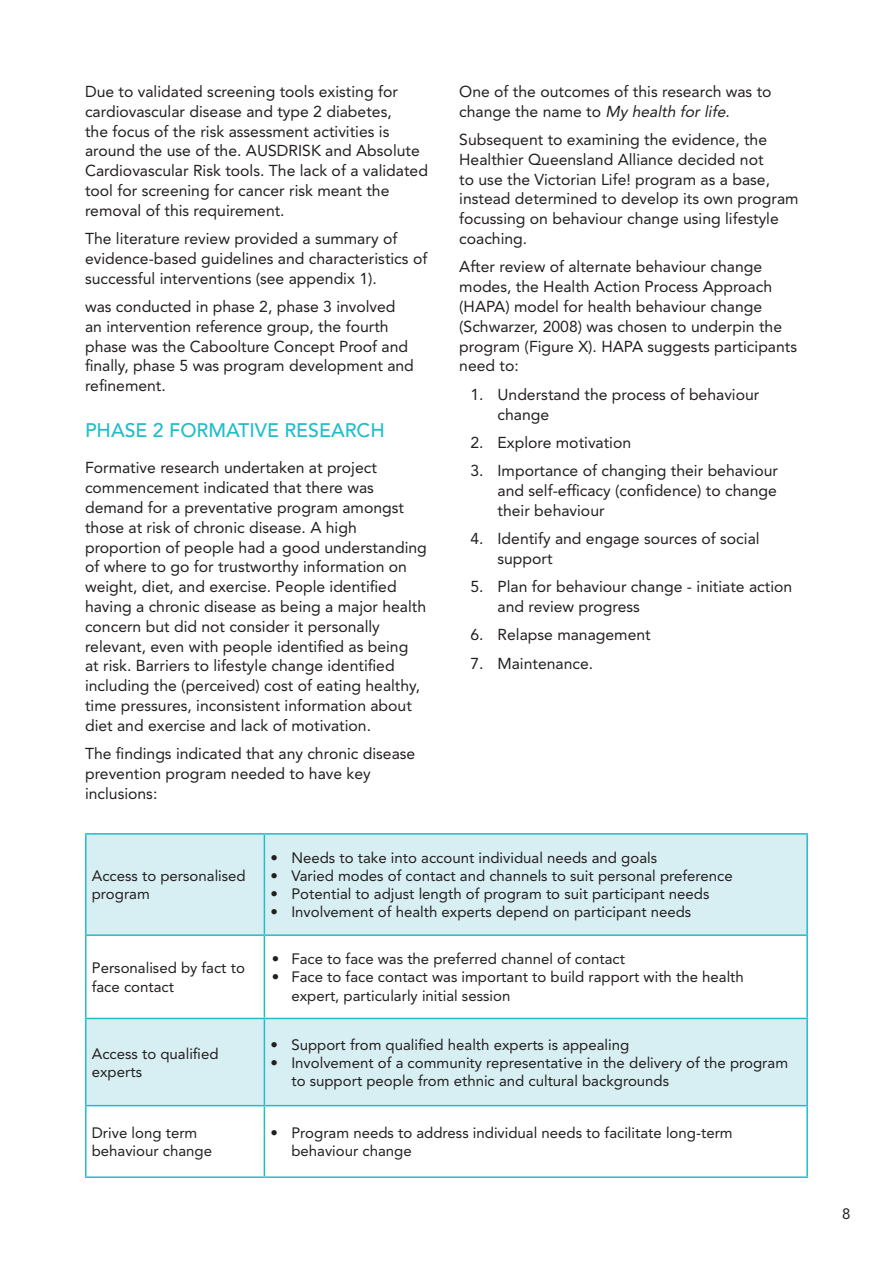
<style>
.page{position:relative;width:893px;height:1263px;background:#fff}
.page>*{position:absolute;margin:0;border:0;box-sizing:border-box;transform-origin:0 0}
.t1{font:500 19.5px "Avenir LT Std";color:#21bdc9}
.t2{font:15.75px/19.8px "Avenir LT Std";color:#231f20}
.t3{font:15px/18px "Avenir LT Std";color:#231f20}
.s1{font-style:italic}
</style>
<div class="page">
<div style="left:87px;top:835px;width:719px;height:99px;background:#d7eff2"></div>
<div style="left:87px;top:1019px;width:719px;height:86px;background:#d7eff2"></div>
<hr style="left:85px;top:833px;width:179px;height:2px;background:#21bdc9">
<hr style="left:85px;top:835px;width:2px;height:99px;background:#21bdc9">
<hr style="left:264px;top:833px;width:544px;height:2px;background:#21bdc9">
<hr style="left:264px;top:835px;width:1px;height:99px;background:#21bdc9">
<hr style="left:806px;top:835px;width:2px;height:99px;background:#21bdc9">
<hr style="left:85px;top:934px;width:179px;height:2px;background:#21bdc9">
<hr style="left:85px;top:936px;width:2px;height:82px;background:#21bdc9">
<hr style="left:264px;top:934px;width:544px;height:2px;background:#21bdc9">
<hr style="left:264px;top:936px;width:1px;height:82px;background:#21bdc9">
<hr style="left:806px;top:936px;width:2px;height:82px;background:#21bdc9">
<hr style="left:85px;top:1018px;width:179px;height:1px;background:#21bdc9">
<hr style="left:85px;top:1019px;width:2px;height:86px;background:#21bdc9">
<hr style="left:264px;top:1018px;width:544px;height:1px;background:#21bdc9">
<hr style="left:264px;top:1019px;width:1px;height:86px;background:#21bdc9">
<hr style="left:806px;top:1019px;width:2px;height:86px;background:#21bdc9">
<hr style="left:85px;top:1105px;width:179px;height:1px;background:#21bdc9">
<hr style="left:85px;top:1106px;width:2px;height:70px;background:#21bdc9">
<hr style="left:264px;top:1105px;width:544px;height:1px;background:#21bdc9">
<hr style="left:264px;top:1106px;width:1px;height:70px;background:#21bdc9">
<hr style="left:806px;top:1106px;width:2px;height:70px;background:#21bdc9">
<hr style="left:85px;top:1176px;width:179px;height:2px;background:#21bdc9">
<hr style="left:264px;top:1176px;width:544px;height:2px;background:#21bdc9">
<p class="t2" style="left:85px;top:82px;width:344px">Due to validated screening tools existing for cardiovascular disease and type 2 diabetes,<br>the focus of the risk assessment activities is around the use of the. AUSDRISK and Absolute Cardiovascular Risk tools. The lack of a validated tool for screening for cancer risk meant the removal of this requirement.</p>
<p class="t2" style="left:85px;top:229px;width:344px">The literature review provided a summary of evidence-based guidelines and characteristics of successful interventions (see appendix 1).</p>
<p class="t2" style="left:85px;top:297px;width:330px">was conducted in phase 2, phase 3 involved an intervention reference group, the fourth phase was the Caboolture Concept Proof and finally, phase 5 was program development and refinement.</p>
<p class="t1" style="left:85px;top:418px;width:301px">PHASE 2 FORMATIVE RESEARCH</p>
<p class="t2" style="left:85px;top:458px;width:343px">Formative research undertaken at project commencement indicated that there was demand for a preventative program amongst those at risk of chronic disease. A high proportion of people had a good understanding of where to go for trustworthy information on weight, diet, and exercise. People identified having a chronic disease as being a major health concern but did not consider it personally relevant, even with people identified as being<br>at risk. Barriers to lifestyle change identified including the (perceived) cost of eating healthy, time pressures, inconsistent information about diet and exercise and lack of motivation.</p>
<p class="t2" style="left:85px;top:744px;width:332px">The findings indicated that any chronic disease prevention program needed to have key inclusions:</p>
<p class="t2" style="left:459px;top:82px;width:314px">One of the outcomes of this research was to change the name to <span class="s1">My health for life</span>.</p>
<p class="t2" style="left:459px;top:130px;width:341px">Subsequent to examining the evidence, the Healthier Queensland Alliance decided not<br>to use the Victorian Life! program as a base, instead determined to develop its own program focussing on behaviour change using lifestyle coaching.</p>
<p class="t2" style="left:459px;top:257px;width:339px">After review of alternate behaviour change modes, the Health Action Process Approach (HAPA) model for health behaviour change (Schwarzer, 2008) was chosen to underpin the program (Figure X). HAPA suggests participants need to:</p>
<p class="t2" style="left:497px;top:384px;width:263px;text-indent:-27px">1. Understand the process of behaviour change</p>
<p class="t2" style="left:470px;top:433px;width:162px">2. Explore motivation</p>
<p class="t2" style="left:497px;top:461px;width:282px;text-align:justify;text-indent:-27px">3. Importance of changing their behaviour and self-efficacy (confidence) to change their behaviour</p>
<p class="t2" style="left:497px;top:529px;width:264px;text-indent:-27px">4. Identify and engage sources of social support</p>
<p class="t2" style="left:497px;top:577px;width:296px;text-indent:-27px">5. Plan for behaviour change - initiate action and review progress</p>
<p class="t2" style="left:470px;top:625px;width:182px">6. Relapse management</p>
<p class="t2" style="left:470px;top:653px;width:124px">7. Maintenance.</p>
<p class="t3" style="left:92px;top:867px;width:155px">Access to personalised program</p>
<p class="t3" style="left:92px;top:959px;width:155px">Personalised by fact to face contact</p>
<p class="t3" style="left:92px;top:1045px;width:128px">Access to qualified experts</p>
<p class="t3" style="left:270px;top:849px;width:388px">• Needs to take into account individual needs and goals</p>
<p class="t3" style="left:270px;top:867px;width:464px">• Varied modes of contact and channels to suit personal preference</p>
<p class="t3" style="left:270px;top:885px;width:440px">• Potential to adjust length of program to suit participant needs</p>
<p class="t3" style="left:270px;top:903px;width:422px">• Involvement of health experts depend on participant needs</p>
<p class="t3" style="left:272px;top:950px;width:355px">• Face to face was the preferred channel of contact</p>
<p class="t3" style="left:291px;top:968px;width:454px;text-indent:-20px">• Face to face contact was important to build rapport with the health expert, particularly initial session</p>
<p class="t3" style="left:270px;top:1036px;width:360px">• Support from qualified health experts is appealing</p>
<p class="t3" style="left:291px;top:1054px;width:498px;text-indent:-21px">• Involvement of a community representative in the delivery of the program to support people from ethnic and cultural backgrounds</p>
<p class="t3" style="left:92px;top:1124px;width:122px">Drive long term behaviour change</p>
<p class="t3" style="left:291px;top:1124px;width:443px;text-indent:-21px">• Program needs to address individual needs to facilitate long-term behaviour change</p>
<p class="t3" style="left:842px;top:1204px;width:10px">8</p>
</div>
